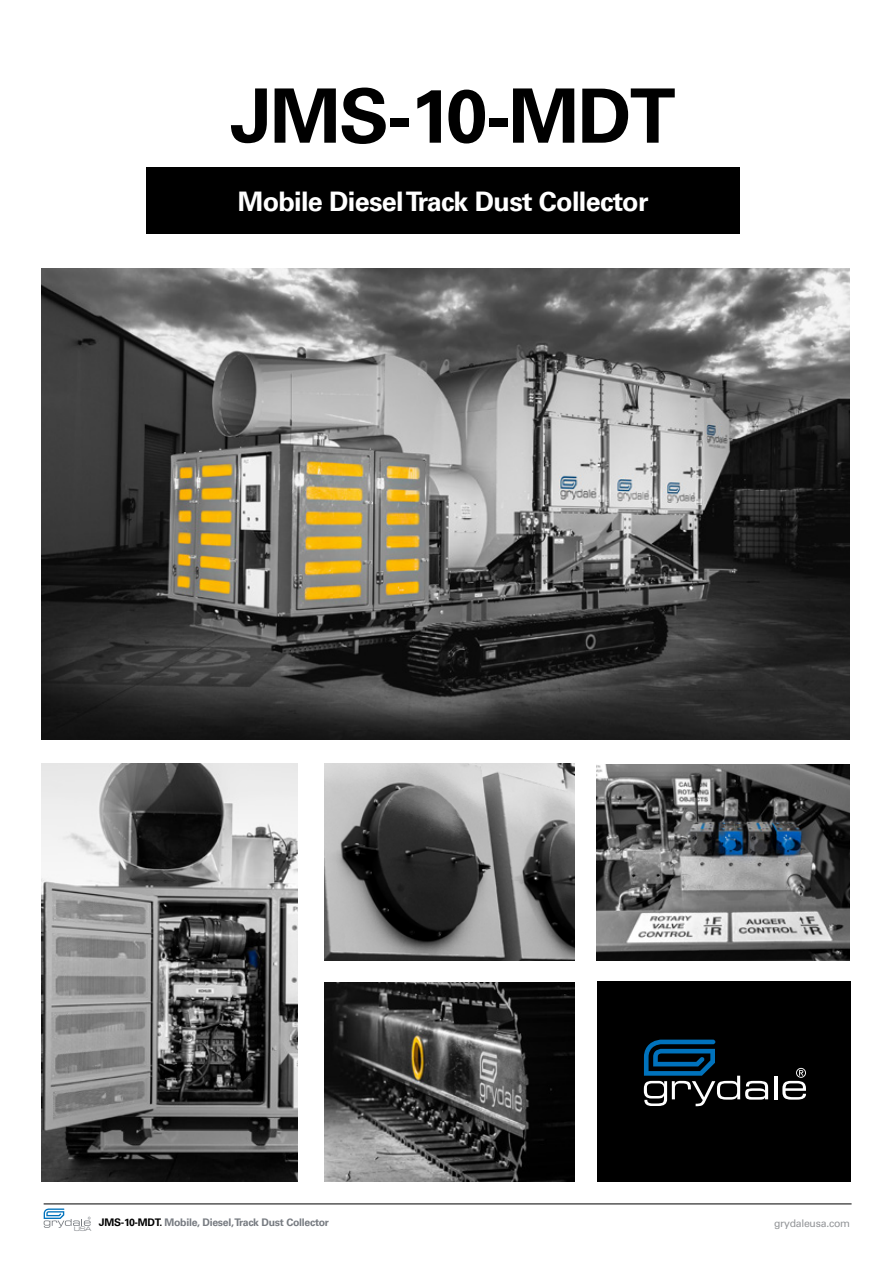
<style>
.page{position:relative;width:893px;height:1263px;background:#fff}
.page>*{position:absolute;margin:0;border:0;box-sizing:border-box;transform-origin:0 0}
.t1{font:700 75px "Univers LT Pro 65";letter-spacing:-.025em;color:#000}
.t2{font:700 27px "Univers LT Pro 65";letter-spacing:-.025em;color:#fff}
.t3{font:700 10.5px "Univers LT Pro 65";letter-spacing:-.025em;color:#787c82}
.t4{font:10.5px "Univers LT Pro 55 Roman";letter-spacing:-.025em;color:#939598}
.t5{font:6.75px "Eurostile Ext";color:#797d82}
.s1{color:#000}
</style>
<div class="page">
<hr style="left:44px;top:1203px;width:808px;height:1px;background:#000">
<svg style="left:44px;top:1208px;width:47px;height:20px"></svg>
<div style="left:146px;top:168px;width:594px;height:66px;background:#000"></div>
<div style="left:597px;top:981px;width:253px;height:200px;background:#000"></div>
<svg style="left:782px;top:1068px;width:24px;height:31px"></svg>
<hr style="left:774px;top:1076px;width:3px;height:23px;background:#fff">
<svg style="left:644px;top:1039px;width:124px;height:67px"></svg>
<img style="left:324px;top:983px;width:250px;height:198px">
<img style="left:324px;top:764px;width:250px;height:196px">
<img style="left:42px;top:268px;width:807px;height:471px">
<img style="left:42px;top:764px;width:256px;height:417px">
<img style="left:597px;top:764px;width:252px;height:196px">
<h1 class="t1" style="left:230px;top:63px;width:447px">JMS-10-MDT</h1>
<h2 class="t2" style="left:238px;top:182px;width:412px">Mobile Diesel Track Dust Collector</h2>
<p class="t3" style="left:99px;top:1215px;width:232px"><span class="s1">JMS-10-MDT.</span> Mobile, Diesel, Track Dust Collector</p>
<p class="t4" style="left:774px;top:1216px;width:77px">grydaleusa.com</p>
<p class="t5" style="left:74px;top:1224px;width:19px">USA</p>
</div>
